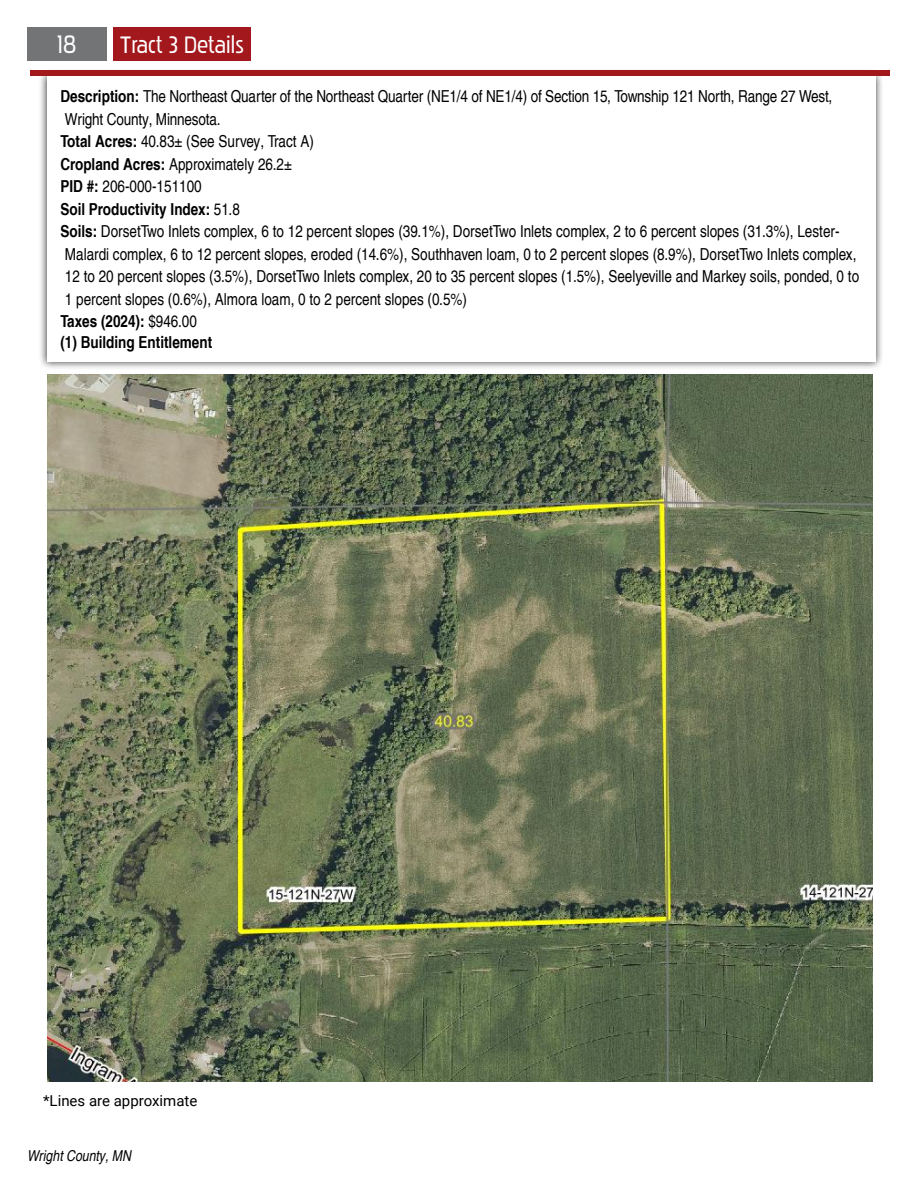
<style>
.page{position:relative;width:918px;height:1188px;background:#fff}
.page>*{position:absolute;margin:0;border:0;box-sizing:border-box;transform-origin:0 0}
.t1{font:25.5px "Pakenham Rg";color:#fff}
.t2{font:24px "Pakenham Rg";color:#fff}
.t3{font:condensed 16.5px/22.5px "Helvetica LT Pro";color:#000}
.t4{font:700 condensed 16.5px "Helvetica LT Pro";color:#000}
.t5{font:15px "Roboto";color:#000}
.t6{font:italic condensed 15px "Helvetica LT Pro";color:#000}
.s1{font-weight:700}
</style>
<div class="page">
<div style="left:27px;top:27px;width:79px;height:33px;background:#727476"></div>
<img style="left:48px;top:375px;width:825px;height:706px">
<div style="left:114px;top:27px;width:137px;height:33px;background:#a3181c"></div>
<div style="left:39px;top:68px;width:845px;height:302px;background:#000;opacity:.75"></div>
<div style="left:47px;top:76px;width:829px;height:286px;background:#fff"></div>
<div style="left:31px;top:70px;width:859px;height:6px;background:#a3181c"></div>
<h1 class="t1" style="left:57px;top:29px;width:21px">18</h1>
<h2 class="t2" style="left:120px;top:30px;width:125px">Tract 3 Details</h2>
<p class="t3" style="left:60px;top:85px;width:800px"><span class="s1">Description:</span> The Northeast Quarter of the Northeast Quarter (NE1/4 of NE1/4) of Section 15, Township 121 North, Range 27 West, Wright County, Minnesota.<br><span class="s1">Total Acres:</span> 40.83± (See Survey, Tract A)<br><span class="s1">Cropland Acres:</span> Approximately 26.2±<br><span class="s1">PID #:</span> 206-000-151100<br><span class="s1">Soil Productivity Index:</span> 51.8<br><span class="s1">Soils:</span> DorsetTwo Inlets complex, 6 to 12 percent slopes (39.1%), DorsetTwo Inlets complex, 2 to 6 percent slopes (31.3%), Lester-Malardi complex, 6 to 12 percent slopes, eroded (14.6%), Southhaven loam, 0 to 2 percent slopes (8.9%), DorsetTwo Inlets complex, 12 to 20 percent slopes (3.5%), DorsetTwo Inlets complex, 20 to 35 percent slopes (1.5%), Seelyeville and Markey soils, ponded, 0 to 1 percent slopes (0.6%), Almora loam, 0 to 2 percent slopes (0.5%)<br><span class="s1">Taxes (2024):</span> $946.00</p>
<p class="t4" style="left:60px;top:332px;width:153px">(1) Building Entitlement</p>
<p class="t5" style="left:43px;top:1090px;width:156px">*Lines are approximate</p>
<p class="t6" style="left:27px;top:1147px;width:106px">Wright County, MN</p>
</div>
